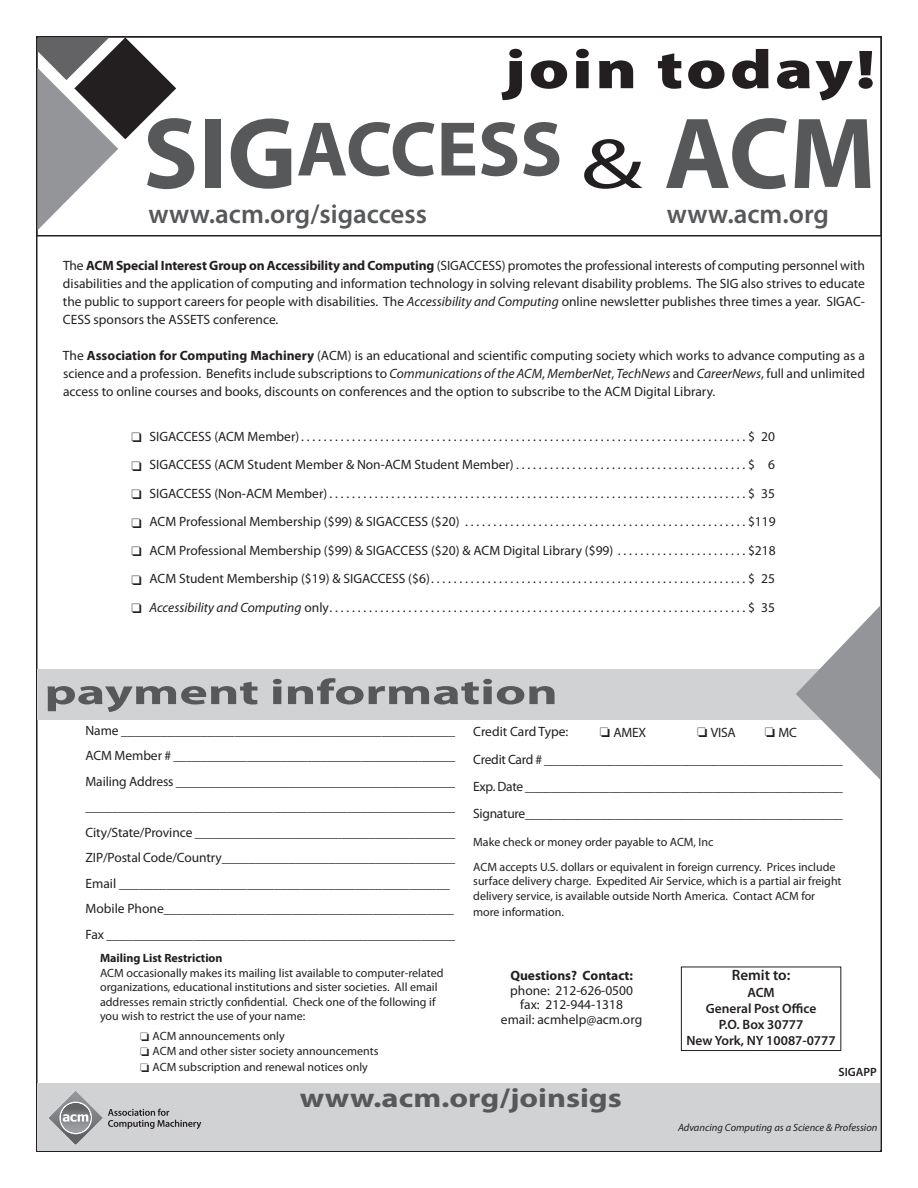
<style>
.page{position:relative;width:918px;height:1188px;background:#fff}
.page>*{position:absolute;margin:0;border:0;box-sizing:border-box;transform-origin:0 0}
.t1{font:700 102px "Myriad Pro";color:#57585a}
.t2{font:900 55.2px "Myriad Pro";letter-spacing:.045em;color:#231f20;scale:1.25 1}
.t3{font:700 36px "Myriad Pro";color:#57585a;scale:1.5 1}
.t4{font:600 27px "Myriad Pro";color:#57585a}
.t5{font:700 27px "Myriad Pro";color:#57585a;scale:1.2 1}
.t6{font:600 15px "Myriad Pro";color:#231f20}
.t7{font:13.5px/25.5px "Myriad Pro";color:#231f20;text-align:justify}
.t8{font:13.5px/27px "Myriad Pro";letter-spacing:-.02em;color:#231f20}
.t9{font:600 13.5px/16.2px "Myriad Pro";color:#231f20;text-align:center}
.t10{font:700 13.5px "Myriad Pro";color:#231f20}
.t11{font:12px/14.4px "Myriad Pro";color:#231f20}
.t12{font:700 12px "Myriad Pro";color:#231f20}
.t13{font:600 12px "Myriad Pro";color:#231f20}
.t14{font:italic 10.5px "Myriad Pro";color:#231f20}
.s1{font-size:78px}
.s2{font-weight:400;font-size:71.4px;color:#231f20}
.s3{font-weight:700}
.s4{font-style:italic}
</style>
<div class="page">
<div style="left:36px;top:36px;width:846px;height:201px;border:2px solid #231f20"></div>
<svg style="left:37px;top:37px;width:139px;height:193px"></svg>
<div style="left:38px;top:1083px;width:842px;height:67px;background:#d1d2d4"></div>
<div style="left:38px;top:669px;width:842px;height:51px;background:#d1d2d4"></div>
<svg style="left:796px;top:606px;width:84px;height:174px"></svg>
<div style="left:681px;top:967px;width:160px;height:84px;border:1px solid #231f20"></div>
<svg style="left:108px;top:1109px;width:93px;height:20px"></svg>
<hr style="left:49px;top:1091px;width:53px;height:1px;background:#939598">
<hr style="left:49px;top:1092px;width:53px;height:1px;background:#939598">
<hr style="left:49px;top:1093px;width:53px;height:1px;background:#939598">
<hr style="left:49px;top:1094px;width:53px;height:1px;background:#939598">
<hr style="left:49px;top:1095px;width:53px;height:1px;background:#939598">
<hr style="left:49px;top:1096px;width:53px;height:1px;background:#929497">
<hr style="left:49px;top:1097px;width:53px;height:1px;background:#919396">
<hr style="left:49px;top:1098px;width:53px;height:1px;background:#909295">
<hr style="left:49px;top:1099px;width:53px;height:1px;background:#909295">
<hr style="left:49px;top:1100px;width:53px;height:1px;background:#909295">
<hr style="left:49px;top:1101px;width:53px;height:1px;background:#8f9194">
<hr style="left:49px;top:1102px;width:53px;height:1px;background:#8e9093">
<hr style="left:49px;top:1103px;width:53px;height:1px;background:#8d8f92">
<hr style="left:49px;top:1104px;width:53px;height:1px;background:#8c8e91">
<hr style="left:49px;top:1105px;width:53px;height:1px;background:#8b8d90">
<hr style="left:49px;top:1106px;width:53px;height:1px;background:#8a8c8f">
<hr style="left:49px;top:1107px;width:53px;height:1px;background:#8a8c8f">
<hr style="left:49px;top:1108px;width:53px;height:1px;background:#888a8d">
<hr style="left:49px;top:1109px;width:53px;height:1px;background:#87898c">
<hr style="left:49px;top:1110px;width:53px;height:1px;background:#86888b">
<hr style="left:49px;top:1111px;width:53px;height:1px;background:#85878a">
<hr style="left:49px;top:1112px;width:53px;height:1px;background:#848689">
<hr style="left:49px;top:1113px;width:53px;height:1px;background:#838588">
<hr style="left:49px;top:1114px;width:53px;height:1px;background:#818386">
<hr style="left:49px;top:1115px;width:53px;height:1px;background:#808285">
<hr style="left:49px;top:1116px;width:53px;height:1px;background:#7f8184">
<hr style="left:49px;top:1117px;width:53px;height:1px;background:#7e8083">
<hr style="left:49px;top:1118px;width:53px;height:1px;background:#7c7e81">
<hr style="left:49px;top:1119px;width:53px;height:1px;background:#7b7d80">
<hr style="left:49px;top:1120px;width:53px;height:1px;background:#797b7e">
<hr style="left:49px;top:1121px;width:53px;height:1px;background:#78797c">
<hr style="left:49px;top:1122px;width:53px;height:1px;background:#77787b">
<hr style="left:49px;top:1123px;width:53px;height:1px;background:#75777a">
<hr style="left:49px;top:1124px;width:53px;height:1px;background:#747578">
<hr style="left:49px;top:1125px;width:53px;height:1px;background:#727376">
<hr style="left:49px;top:1126px;width:53px;height:1px;background:#707174">
<hr style="left:49px;top:1127px;width:53px;height:1px;background:#6f7073">
<hr style="left:49px;top:1128px;width:53px;height:1px;background:#6d6e71">
<hr style="left:49px;top:1129px;width:53px;height:1px;background:#6c6c6f">
<hr style="left:49px;top:1130px;width:53px;height:1px;background:#696a6d">
<hr style="left:49px;top:1131px;width:53px;height:1px;background:#68686b">
<hr style="left:49px;top:1132px;width:53px;height:1px;background:#66676a">
<hr style="left:49px;top:1133px;width:53px;height:1px;background:#656568">
<hr style="left:49px;top:1134px;width:53px;height:1px;background:#636366">
<hr style="left:49px;top:1135px;width:53px;height:1px;background:#636366">
<hr style="left:49px;top:1136px;width:53px;height:1px;background:#636366">
<hr style="left:49px;top:1137px;width:53px;height:1px;background:#636366">
<hr style="left:49px;top:1138px;width:53px;height:1px;background:#636366">
<hr style="left:49px;top:1139px;width:53px;height:1px;background:#636366">
<hr style="left:49px;top:1140px;width:53px;height:1px;background:#636366">
<hr style="left:49px;top:1141px;width:53px;height:1px;background:#636366">
<hr style="left:49px;top:1142px;width:53px;height:1px;background:#636366">
<hr style="left:49px;top:1143px;width:53px;height:1px;background:#636366">
<hr style="left:49px;top:1144px;width:53px;height:1px;background:#636366">
<svg style="left:59px;top:1102px;width:33px;height:32px"></svg>
<svg style="left:61px;top:1103px;width:29px;height:30px"></svg>
<h2 class="t2" style="left:504px;top:49px;width:299px">join today!</h2>
<h1 class="t1" style="left:143px;top:115px;width:734px">SIG<span class="s1">ACCESS</span> <span class="s2">&amp;</span> ACM</h1>
<h3 class="t4" style="left:148px;top:204px;width:280px">www.acm.org/sigaccess</h3>
<h3 class="t4" style="left:667px;top:204px;width:163px">www.acm.org</h3>
<p class="t7" style="left:63px;top:258px;width:804px;line-height:18px">The <span class="s3">ACM Special Interest Group on Accessibility and Computing</span> (SIGACCESS) promotes the professional interests of computing personnel with disabilities and the application of computing and information technology in solving relevant disability problems. The SIG also strives to educate the public to support careers for people with disabilities. The <span class="s4">Accessibility and Computing</span> online newsletter publishes three times a year. SIGAC-CESS sponsors the ASSETS conference.</p>
<p class="t7" style="left:63px;top:348px;width:804px;line-height:18px">The <span class="s3">Association for Computing Machinery</span> (ACM) is an educational and scientific computing society which works to advance computing as a science and a profession. Benefits include subscriptions to <span class="s4">Communications of the ACM</span>, <span class="s4">MemberNet</span>, <span class="s4">TechNews</span> and <span class="s4">CareerNews</span>, full and unlimited access to online courses and books, discounts on conferences and the option to subscribe to the ACM Digital Library.</p>
<p class="t7" style="left:132px;top:425px;width:645px">❑ SIGACCESS (ACM Member) . . . . . . . . . . . . . . . . . . . . . . . . . . . . . . . . . . . . . . . . . . . . . . . . . . . . . . . . . . . . . . . . . . . . . . . . . . . . . . . $ 20</p>
<p class="t7" style="left:132px;top:453px;width:645px">❑ SIGACCESS (ACM Student Member &amp; Non-ACM Student Member) . . . . . . . . . . . . . . . . . . . . . . . . . . . . . . . . . . . . . . . . . $ 6</p>
<p class="t7" style="left:132px;top:482px;width:645px">❑ SIGACCESS (Non-ACM Member) . . . . . . . . . . . . . . . . . . . . . . . . . . . . . . . . . . . . . . . . . . . . . . . . . . . . . . . . . . . . . . . . . . . . . . . . . . $ 35</p>
<p class="t7" style="left:132px;top:510px;width:646px">❑ ACM Professional Membership ($99) &amp; SIGACCESS ($20) . . . . . . . . . . . . . . . . . . . . . . . . . . . . . . . . . . . . . . . . . . . . . . . . . . $119</p>
<p class="t7" style="left:132px;top:539px;width:646px">❑ ACM Professional Membership ($99) &amp; SIGACCESS ($20) &amp; ACM Digital Library ($99) . . . . . . . . . . . . . . . . . . . . . . . $218</p>
<p class="t7" style="left:132px;top:567px;width:645px">❑ ACM Student Membership ($19) &amp; SIGACCESS ($6). . . . . . . . . . . . . . . . . . . . . . . . . . . . . . . . . . . . . . . . . . . . . . . . . . . . . . . . $ 25</p>
<p class="t7" style="left:132px;top:596px;width:645px">❑ <span class="s4">Accessibility and Computing</span> only. . . . . . . . . . . . . . . . . . . . . . . . . . . . . . . . . . . . . . . . . . . . . . . . . . . . . . . . . . . . . . . . . . . . . . . . . . $ 35</p>
<h3 class="t3" style="left:44px;top:679px;width:344px">payment information</h3>
<p class="t7" style="left:85px;top:718px;width:371px;text-align:left">Name __________________________________________________ ACM Member # __________________________________________ Mailing Address __________________________________________ _______________________________________________________ City/State/Province _______________________________________ ZIP/Postal Code/Country___________________________________ Email _________________________________________________ Mobile Phone___________________________________________ Fax ____________________________________________________</p>
<p class="t7" style="left:473px;top:719px;width:97px">Credit Card Type:</p>
<p class="t7" style="left:600px;top:720px;width:48px">❏ AMEX</p>
<p class="t7" style="left:697px;top:720px;width:40px">❏ VISA</p>
<p class="t8" style="left:473px;top:720px;width:371px;text-indent:292px">❏ MC<br>Credit Card # ______________________________________________ Exp. Date _________________________________________________ Signature_________________________________________________</p>
<p class="t11" style="left:473px;top:831px;width:364px;line-height:24.9px">Make check or money order payable to ACM, Inc<br>ACM accepts U.S. dollars or equivalent in foreign currency. Prices include</p>
<p class="t11" style="left:473px;top:875px;width:370px">surface delivery charge. Expedited Air Service, which is a partial air freight delivery service, is available outside North America. Contact ACM for</p>
<p class="t11" style="left:473px;top:906px;width:92px">more information.</p>
<p class="t12" style="left:100px;top:954px;width:124px">Mailing List Restriction</p>
<p class="t11" style="left:100px;top:967px;width:345px">ACM occasionally makes its mailing list available to computer-related organizations, educational institutions and sister societies. All email addresses remain strictly confidential. Check one of the following if you wish to restrict the use of your name:</p>
<p class="t11" style="left:140px;top:1029px;width:240px;line-height:15.3px">❏ ACM announcements only<br>❏ ACM and other sister society announcements ❏ ACM subscription and renewal notices only</p>
<p class="t10" style="left:510px;top:970px;width:124px">Questions? Contact:</p>
<p class="t7" style="left:501px;top:982px;width:143px;line-height:14.9px;text-align:center">phone: 212-626-0500 fax: 212-944-1318<br>email: acmhelp@acm.org</p>
<h3 class="t5" style="left:300px;top:1088px;width:270px">www.acm.org/joinsigs</h3>
<p class="t6" style="left:732px;top:969px;width:60px">Remit to:</p>
<p class="t9" style="left:687px;top:985px;width:151px">ACM<br>General Post Office<br>P.O. Box 30777<br>New York, NY 10087-0777</p>
<p class="t13" style="left:838px;top:1068px;width:40px">SIGAPP</p>
<p class="t14" style="left:678px;top:1124px;width:201px">Advancing Computing as a Science &amp; Profession</p>
</div>
